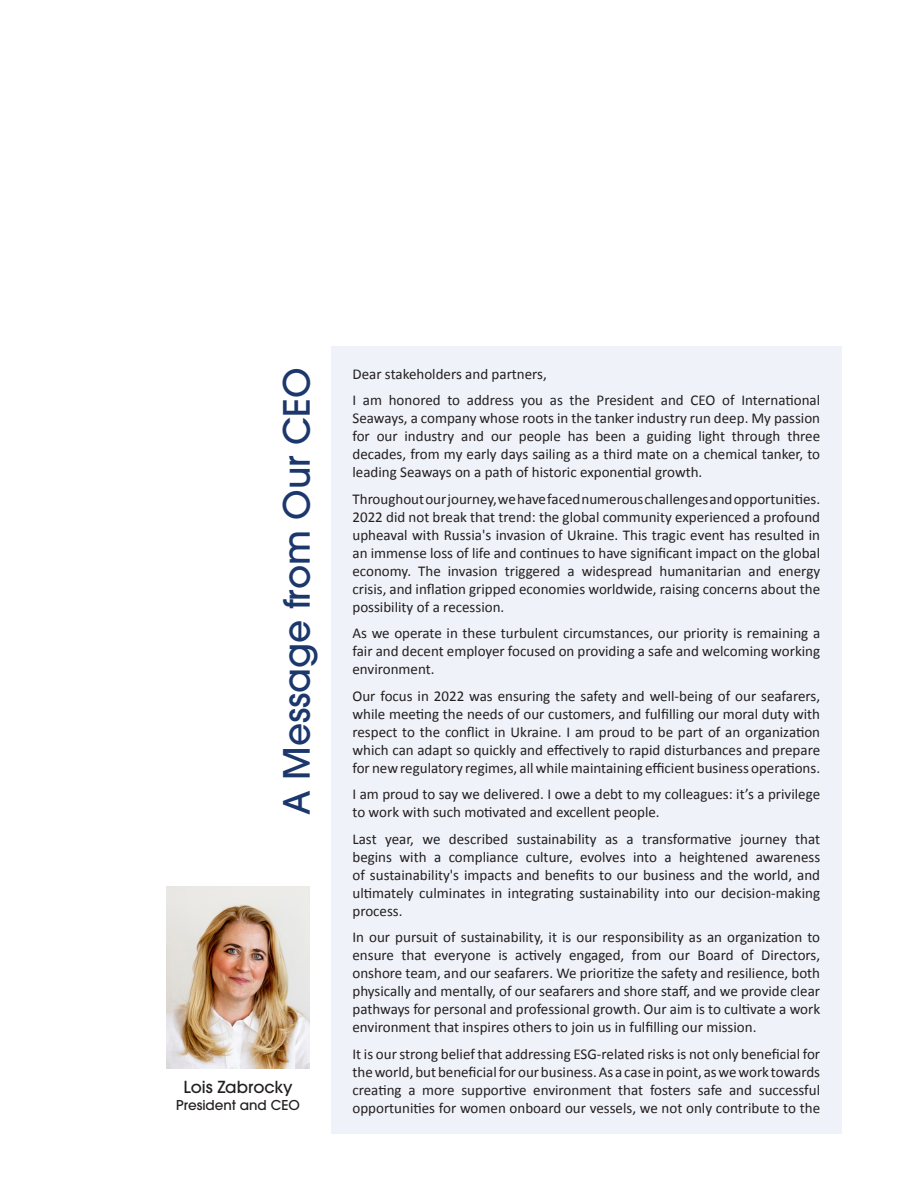
<style>
.page{position:relative;width:918px;height:1188px;background:#fff}
.page>*{position:absolute;margin:0;border:0;box-sizing:border-box;transform-origin:0 0}
.t1{font:500 36px "ITC Avant Garde Std";color:#1b376c}
.Heading{font:500 16.5px "ITC Avant Garde Std";color:#231f20}
.Heading-2{font:15px/18px "Calibri";color:#231f20;text-align:justify}
.Heading-3{font:500 13.5px "ITC Avant Garde Std";color:#231f20}
</style>
<div class="page">
<img style="left:166px;top:886px;width:144px;height:182px">
<div style="left:331px;top:346px;width:510px;height:788px;background:#eff2f8"></div>
<p class="t1" style="left:274px;top:815px;width:449px;rotate:-90deg">A Message from Our CEO</p>
<p class="Heading" style="left:183px;top:1077px;width:111px">Lois Zabrocky</p>
<p class="Heading-3" style="left:176px;top:1096px;width:125px">President and CEO</p>
<p class="Heading-2" style="left:352px;top:364px;width:196px">Dear stakeholders and partners,</p>
<p class="Heading-2" style="left:352px;top:391px;width:469px">I am honored to address you as the President and CEO of International Seaways, a company whose roots in the tanker industry run deep. My passion for our industry and our people has been a guiding light through three decades, from my early days sailing as a third mate on a chemical tanker, to leading Seaways on a path of historic exponential growth.</p>
<p class="Heading-2" style="left:352px;top:489px;width:469px">Throughout our journey, we have faced numerous challenges and opportunities.<br>2022 did not break that trend: the global community experienced a profound upheaval with Russia's invasion of Ukraine. This tragic event has resulted in an immense loss of life and continues to have significant impact on the global economy. The invasion triggered a widespread humanitarian and energy crisis, and inflation gripped economies worldwide, raising concerns about the possibility of a recession.</p>
<p class="Heading-2" style="left:352px;top:624px;width:469px">As we operate in these turbulent circumstances, our priority is remaining a fair and decent employer focused on providing a safe and welcoming working environment.</p>
<p class="Heading-2" style="left:352px;top:686px;width:469px">Our focus in 2022 was ensuring the safety and well-being of our seafarers, while meeting the needs of our customers, and fulfilling our moral duty with respect to the conflict in Ukraine. I am proud to be part of an organization which can adapt so quickly and effectively to rapid disturbances and prepare for new regulatory regimes, all while maintaining efficient business operations.</p>
<p class="Heading-2" style="left:352px;top:785px;width:469px">I am proud to say we delivered. I owe a debt to my colleagues: it’s a privilege to work with such motivated and excellent people.</p>
<p class="Heading-2" style="left:352px;top:829px;width:469px">Last year, we described sustainability as a transformative journey that begins with a compliance culture, evolves into a heightened awareness of sustainability's impacts and benefits to our business and the world, and ultimately culminates in integrating sustainability into our decision-making process.</p>
<p class="Heading-2" style="left:352px;top:928px;width:469px">In our pursuit of sustainability, it is our responsibility as an organization to ensure that everyone is actively engaged, from our Board of Directors, onshore team, and our seafarers. We prioritize the safety and resilience, both physically and mentally, of our seafarers and shore staff, and we provide clear pathways for personal and professional growth. Our aim is to cultivate a work environment that inspires others to join us in fulfilling our mission.</p>
<p class="Heading-2" style="left:352px;top:1044px;width:469px">It is our strong belief that addressing ESG-related risks is not only beneficial for the world, but beneficial for our business. As a case in point, as we work towards creating a more supportive environment that fosters safe and successful opportunities for women onboard our vessels, we not only contribute to the</p>
</div>
